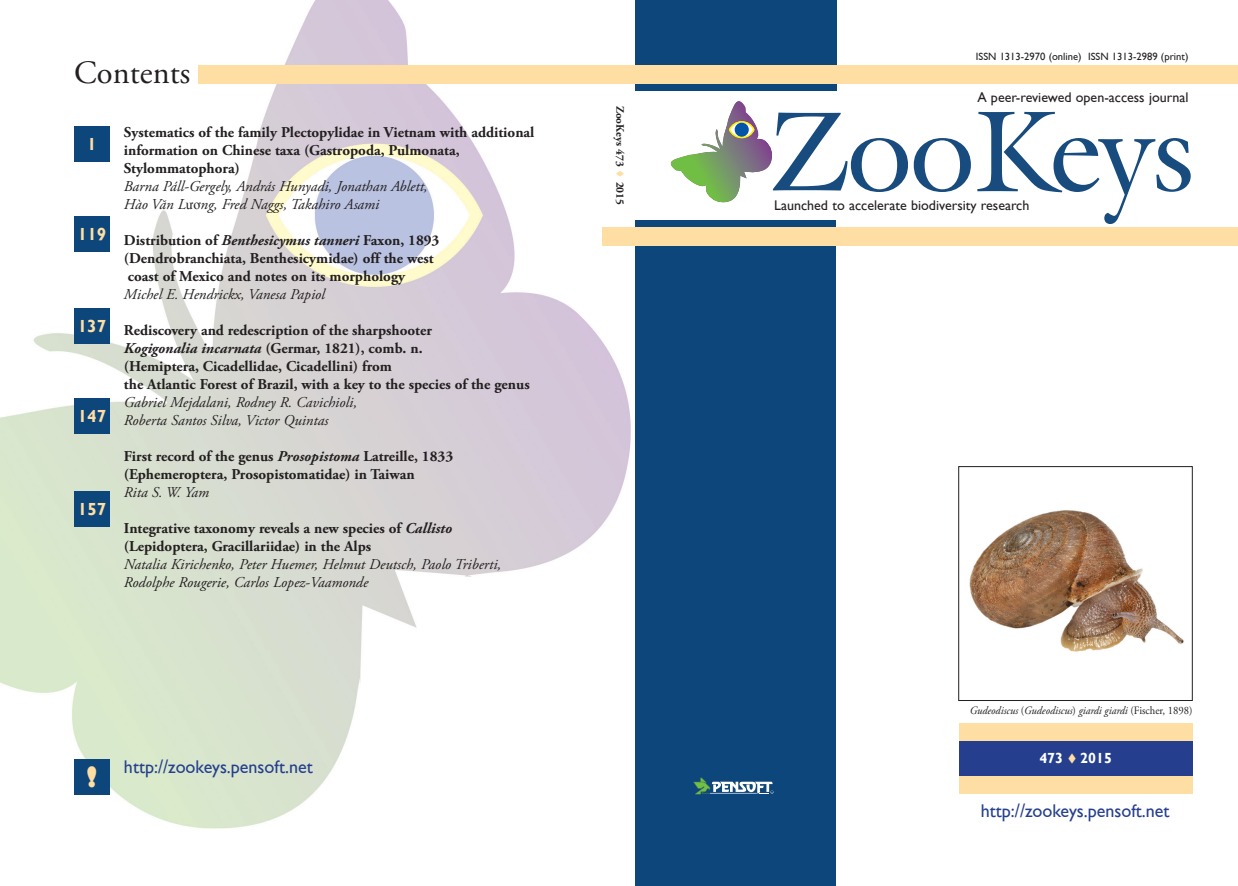
<style>
.page{position:relative;width:1238px;height:886px;background:#fff}
.page>*{position:absolute;margin:0;border:0;box-sizing:border-box;transform-origin:0 0}
.t1{font:32.5px "Adobe Garamond Pro";color:#231f20}
.t2{font:800 27.12px "Gill Sans";color:#ffdea4}
.t3{font:18.38px "Gill Sans";color:#253f8e}
.t4{font:700 17.5px "Gill Sans";color:#ffdea4}
.t5{font:700 15px/18px "Adobe Garamond Pro";color:#231f20}
.t6{font:italic 15px/18px "Adobe Garamond Pro";color:#231f20}
.t7{font:700 14.62px "Gill Sans";color:#fff}
.t8{font:14px "Gill Sans";color:#231f20}
.t9{font:italic 11.25px "Adobe Garamond Pro";color:#231f20;scale:.95 1}
.t10{font:700 11.25px "Adobe Garamond Pro";color:#231f20}
.t11{font:10.62px "Gill Sans";color:#231f20}
.s1{font-family:"Times New Roman";font-style:normal;font-size:13.75px}
.s2{font-style:italic}
.s3{color:#ffdea4}
.s4{font-style:normal}
</style>
<div class="page">
<img style="left:0;top:0;width:654px;height:829px">
<div style="left:635px;top:221px;width:201px;height:665px;background:#0d467b"></div>
<div style="left:635px;top:0;width:201px;height:91px;background:#0d467b"></div>
<svg style="left:693px;top:777px;width:80px;height:17px"></svg>
<div style="left:602px;top:228px;width:636px;height:18px;background:#ffdea4"></div>
<svg style="left:671px;top:101px;width:237px;height:102px"></svg>
<svg style="left:914px;top:138px;width:57px;height:54px"></svg>
<svg style="left:977px;top:112px;width:213px;height:112px"></svg>
<img style="left:969px;top:510px;width:215px;height:142px">
<div style="left:958px;top:466px;width:234px;height:235px;border:1px solid #231f20"></div>
<div style="left:74px;top:759px;width:36px;height:35px;background:#0d467b"></div>
<div style="left:74px;top:126px;width:36px;height:36px;background:#0d467b"></div>
<div style="left:75px;top:491px;width:35px;height:35px;background:#0d467b"></div>
<div style="left:75px;top:217px;width:35px;height:35px;background:#0d467b"></div>
<div style="left:74px;top:308px;width:36px;height:36px;background:#0d467b"></div>
<div style="left:74px;top:398px;width:36px;height:35px;background:#0d467b"></div>
<div style="left:958px;top:740px;width:234px;height:36px;background:#253f8e"></div>
<div style="left:958px;top:723px;width:234px;height:17px;background:#ffdea4"></div>
<div style="left:958px;top:776px;width:234px;height:18px;background:#ffdea4"></div>
<div style="left:198px;top:65px;width:1040px;height:19px;background:#ffdea4"></div>
<h1 class="t1" style="left:74px;top:53px;width:117px">Contents</h1>
<p class="t4" style="left:87px;top:134px;width:11px">1</p>
<p class="t4" style="left:78px;top:224px;width:30px">119</p>
<p class="t4" style="left:78px;top:316px;width:30px">137</p>
<p class="t4" style="left:78px;top:405px;width:30px">147</p>
<p class="t4" style="left:78px;top:498px;width:30px">157</p>
<p class="t5" style="left:124px;top:123px;width:412px">Systematics of the family Plectopylidae in Vietnam with additional information on Chinese taxa (Gastropoda, Pulmonata,<br>Stylommatophora)</p>
<p class="t6" style="left:124px;top:177px;width:305px">Barna Páll-Gergely, András Hunyadi, Jonathan Ablett,<br>Hào Văn L<span class="s1">ươ</span>ng, Fred Naggs, Takahiro Asami</p>
<p class="t5" style="left:124px;top:231px;width:317px">Distribution of <span class="s2">Benthesicymus tanneri</span> Faxon, 1893 (Dendrobranchiata, Benthesicymidae) off the west coast of Mexico and notes on its morphology</p>
<p class="t6" style="left:124px;top:285px;width:202px">Michel E. Hendrickx, Vanesa Papiol</p>
<p class="t5" style="left:124px;top:321px;width:407px">Rediscovery and redescription of the sharpshooter<br><span class="s2">Kogigonalia incarnata</span> (Germar, 1821), comb. n.<br>(Hemiptera, Cicadellidae, Cicadellini) from<br>the Atlantic Forest of Brazil, with a key to the species of the genus</p>
<p class="t6" style="left:124px;top:393px;width:235px">Gabriel Mejdalani, Rodney R. Cavichioli,<br>Roberta Santos Silva, Victor Quintas</p>
<p class="t5" style="left:124px;top:447px;width:331px">First record of the genus <span class="s2">Prosopistoma</span> Latreille, 1833 (Ephemeroptera, Prosopistomatidae) in Taiwan</p>
<p class="t6" style="left:124px;top:483px;width:87px">Rita S. W. Yam</p>
<p class="t5" style="left:124px;top:519px;width:330px">Integrative taxonomy reveals a new species of <span class="s2">Callisto </span>(Lepidoptera, Gracillariidae) in the Alps</p>
<p class="t6" style="left:124px;top:555px;width:379px">Natalia Kirichenko, Peter Huemer, Helmut Deutsch, Paolo Triberti,<br>Rodolphe Rougerie, Carlos Lopez-Vaamonde</p>
<h2 class="t2" style="left:87px;top:760px;width:12px">!</h2>
<p class="t3" style="left:124px;top:756px;width:190px">http://zookeys.pensoft.net</p>
<p class="t10" style="left:626px;top:106px;width:101px;rotate:90deg">ZooKeys 473 <span class="s3">▼</span> 2015</p>
<p class="t11" style="left:976px;top:50px;width:214px">ISSN 1313-2970 (online) ISSN 1313-2989 (print)</p>
<p class="t8" style="left:977px;top:89px;width:213px">A peer-reviewed open-access journal</p>
<p class="t8" style="left:774px;top:197px;width:257px">Launched to accelerate biodiversity research</p>
<p class="t9" style="left:970px;top:703px;width:236px">Gudeodiscus <span class="s4">(</span>Gudeodiscus<span class="s4">)</span> giardi giardi <span class="s4">(Fischer, 1898)</span></p>
<p class="t7" style="left:1039px;top:750px;width:74px">473 <span class="s3">▼</span> 2015</p>
<p class="t3" style="left:981px;top:799px;width:190px">http://zookeys.pensoft.net</p>
</div>
